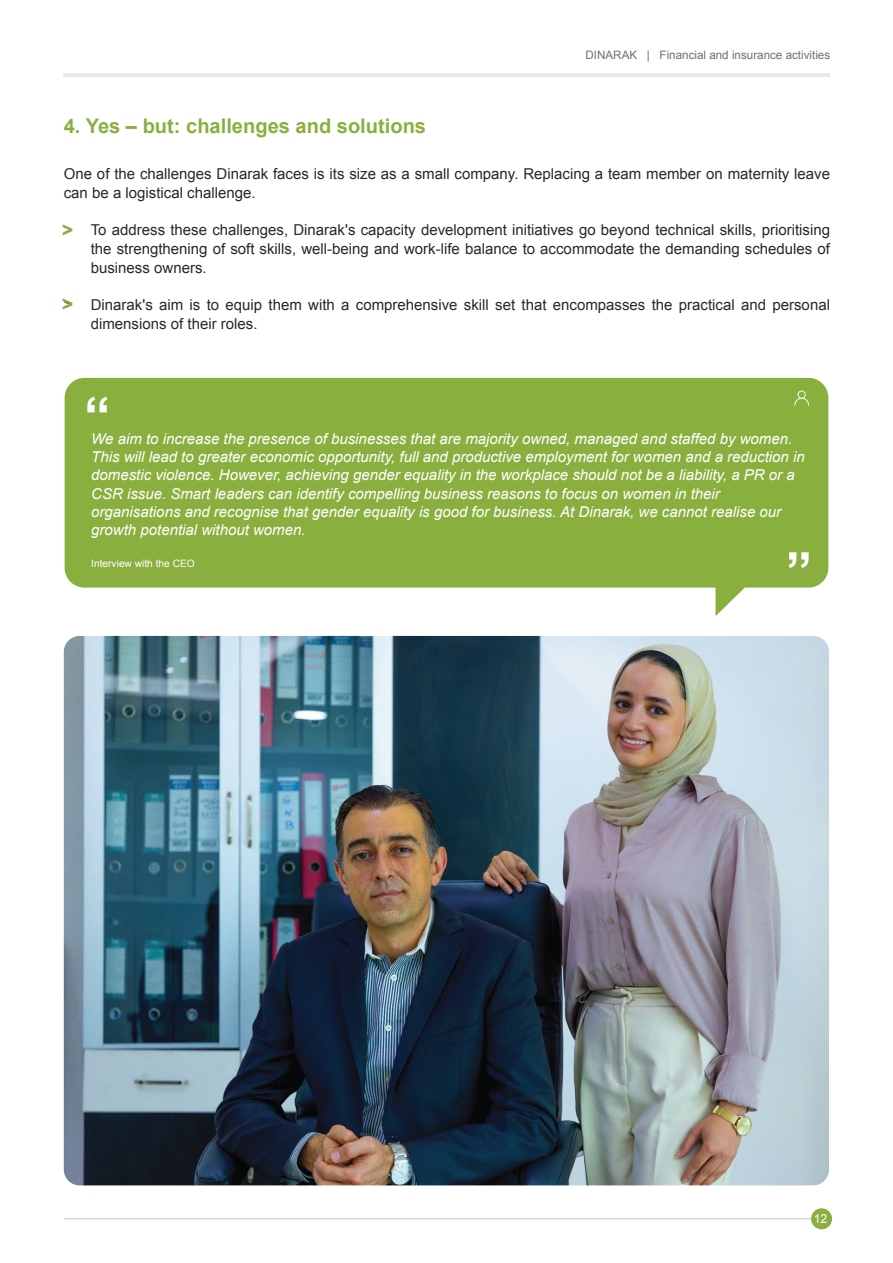
<style>
.page{position:relative;width:893px;height:1263px;background:#fff}
.page>*{position:absolute;margin:0;border:0;box-sizing:border-box;transform-origin:0 0}
.t1{font:700 20.1px "Arial";color:#89b03f}
.t2{font:italic 15px/18.3px "Arial";color:#fff}
.t3{font:15px/18.8px "Arial";color:#2b2728}
.t4{font:12.3px "Arial";color:#fff}
.t5{font:11.7px "Arial";color:#776e6c}
.t6{font:10.2px "Arial";color:#fff}
</style>
<div class="page">
<hr style="left:63px;top:73px;width:767px;height:4px;background:#e9e9e9">
<hr style="left:64px;top:1218px;width:765px;height:1px;background:#c6c5c4">
<div style="left:811px;top:1208px;width:21px;height:21px;background:#89b03f;border-radius:10px"></div>
<svg style="left:65px;top:378px;width:763px;height:238px;background:#97b955"></svg>
<svg style="left:87px;top:397px;width:20px;height:15px"></svg>
<svg style="left:789px;top:552px;width:20px;height:16px"></svg>
<svg style="left:794px;top:390px;width:15px;height:16px"></svg>
<img style="left:64px;top:636px;width:765px;height:549px">
<h1 class="t1" style="left:64px;top:113px;width:364px">4. Yes – but: challenges and solutions</h1>
<p class="t5" style="left:585px;top:48px;width:246px">DINARAK | Financial and insurance activities</p>
<p class="t3" style="left:64px;top:164px;width:768px">One of the challenges Dinarak faces is its size as a small company. Replacing a team member on maternity leave can be a logistical challenge.</p>
<p class="t3" style="left:91px;top:221px;width:741px;text-align:justify;text-indent:-27px">&gt; To address these challenges, Dinarak's capacity development initiatives go beyond technical skills, prioritising the strengthening of soft skills, well-being and work-life balance to accommodate the demanding schedules of business owners.</p>
<p class="t3" style="left:91px;top:296px;width:741px;text-indent:-27px">&gt; Dinarak's aim is to equip them with a comprehensive skill set that encompasses the practical and personal dimensions of their roles.</p>
<h1 class="t1" style="left:62px;top:216px;width:13px">&gt;</h1>
<h1 class="t1" style="left:62px;top:291px;width:13px">&gt;</h1>
<p class="t2" style="left:91px;top:430px;width:715px">We aim to increase the presence of businesses that are majority owned, managed and staffed by women.<br>This will lead to greater economic opportunity, full and productive employment for women and a reduction in domestic violence. However, achieving gender equality in the workplace should not be a liability, a PR or a CSR issue. Smart leaders can identify compelling business reasons to focus on women in their organisations and recognise that gender equality is good for business. At Dinarak, we cannot realise our growth potential without women.</p>
<p class="t6" style="left:91px;top:557px;width:105px">Interview with the CEO</p>
<p class="t4" style="left:814px;top:1211px;width:15px">12</p>
</div>
